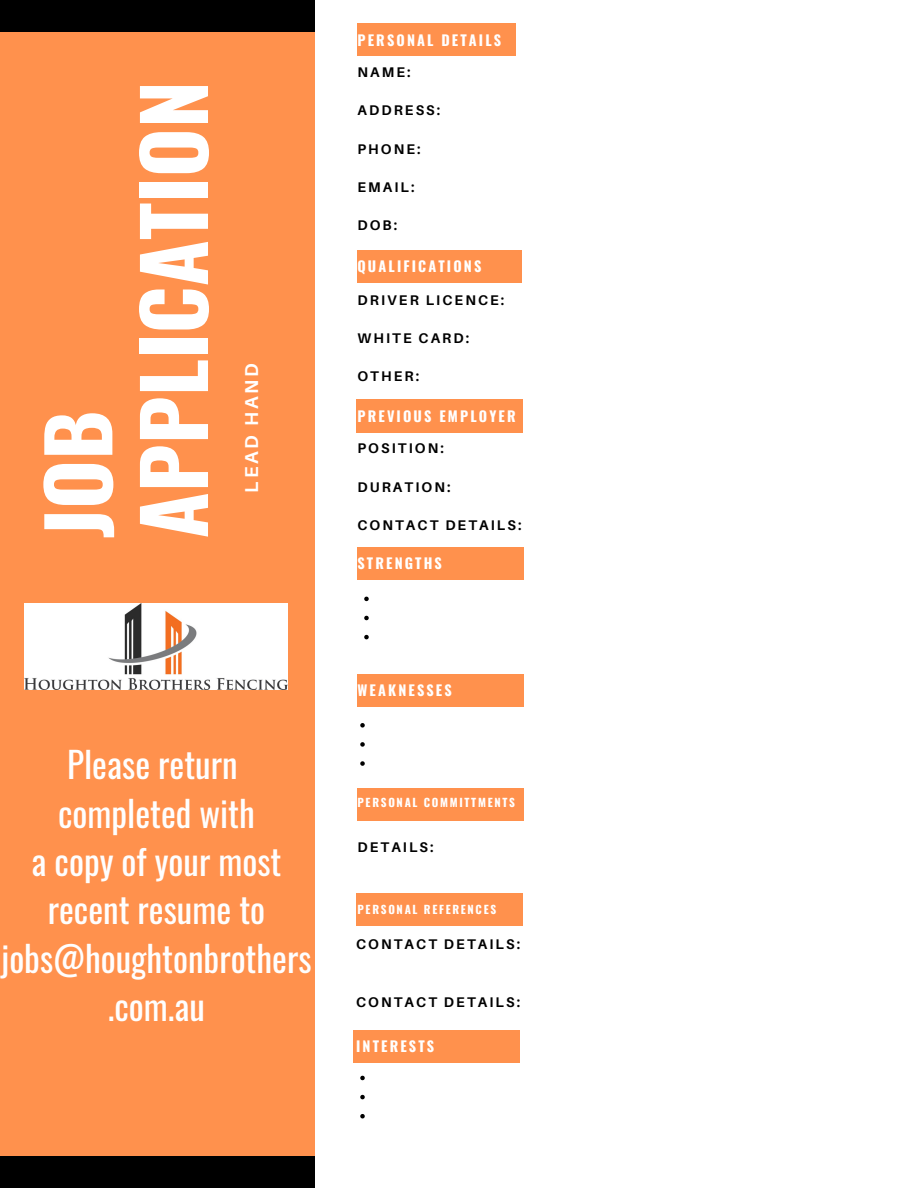
<style>
.page{position:relative;width:918px;height:1188px;background:#fff}
.page>*{position:absolute;margin:0;border:0;box-sizing:border-box;transform-origin:0 0}
.t1{font:700 84px "Oswald";color:#fff}
.t2{font:35.25px/48.3px "Oswald";color:#fefefe;text-align:center}
.t3{font:700 18.75px "Aileron";letter-spacing:.15em;color:#fff}
.t4{font:700 14.25px "Oswald";letter-spacing:.15em;color:#fff}
.t5{font:700 13.95px "Aileron";letter-spacing:.15em;color:#000}
.t6{font:700 11.25px "Oswald";letter-spacing:.15em;color:#fff}
</style>
<div class="page">
<div style="left:0;top:0;width:790px;height:1188px;background:#ff914d"></div>
<div style="left:0;top:0;width:378px;height:32px;background:#000"></div>
<div style="left:0;top:1156px;width:339px;height:32px;background:#000"></div>
<div style="left:315px;top:0;width:603px;height:1188px;background:#fff"></div>
<div style="left:357px;top:23px;width:159px;height:33px;background:#ff914d"></div>
<div style="left:357px;top:250px;width:165px;height:33px;background:#ff914d"></div>
<div style="left:356px;top:400px;width:167px;height:32px;background:#ff914d"></div>
<img style="left:25px;top:603px;width:263px;height:87px">
<div style="left:357px;top:547px;width:167px;height:33px;background:#ff914d"></div>
<div style="left:357px;top:674px;width:167px;height:33px;background:#ff914d"></div>
<svg style="left:364px;top:597px;width:5px;height:4px"></svg>
<svg style="left:364px;top:616px;width:5px;height:4px"></svg>
<svg style="left:364px;top:635px;width:5px;height:4px"></svg>
<svg style="left:360px;top:723px;width:5px;height:5px"></svg>
<svg style="left:360px;top:742px;width:5px;height:5px"></svg>
<svg style="left:360px;top:761px;width:5px;height:5px"></svg>
<div style="left:357px;top:788px;width:167px;height:33px;background:#ff914d"></div>
<div style="left:356px;top:893px;width:167px;height:33px;background:#ff914d"></div>
<div style="left:354px;top:1030px;width:166px;height:33px;background:#ff914d"></div>
<svg style="left:360px;top:1076px;width:5px;height:4px"></svg>
<svg style="left:360px;top:1095px;width:5px;height:4px"></svg>
<svg style="left:360px;top:1114px;width:5px;height:4px"></svg>
<p class="t1" style="left:12px;top:538px;width:129px;rotate:-90deg">JOB</p>
<p class="t1" style="left:108px;top:538px;width:459px;rotate:-90deg">APPLICATION</p>
<p class="t3" style="left:240px;top:493px;width:131px;rotate:-90deg">LEAD HAND</p>
<p class="t2" style="left:67px;top:739px;width:172px">Please return</p>
<p class="t2" style="left:58px;top:788px;width:198px">completed with</p>
<p class="t2" style="left:1px;top:836px;width:312px">a copy of your most recent resume to jobs@houghtonbrothers .com.au</p>
<p class="t4" style="left:357px;top:29px;width:145px">PERSONAL DETAILS</p>
<p class="t5" style="left:357px;top:64px;width:55px">NAME:</p>
<p class="t5" style="left:357px;top:102px;width:84px">ADDRESS:</p>
<p class="t5" style="left:357px;top:140px;width:65px">PHONE:</p>
<p class="t5" style="left:357px;top:178px;width:59px">EMAIL:</p>
<p class="t5" style="left:357px;top:217px;width:41px">DOB:</p>
<p class="t4" style="left:357px;top:255px;width:125px">QUALIFICATIONS</p>
<p class="t5" style="left:357px;top:291px;width:148px">DRIVER LICENCE:</p>
<p class="t5" style="left:357px;top:330px;width:113px">WHITE CARD:</p>
<p class="t5" style="left:357px;top:368px;width:63px">OTHER:</p>
<p class="t4" style="left:357px;top:405px;width:160px">PREVIOUS EMPLOYER</p>
<p class="t5" style="left:357px;top:440px;width:88px">POSITION:</p>
<p class="t5" style="left:357px;top:478px;width:95px">DURATION:</p>
<p class="t5" style="left:357px;top:516px;width:166px">CONTACT DETAILS:</p>
<p class="t4" style="left:357px;top:552px;width:86px">STRENGTHS</p>
<p class="t4" style="left:357px;top:679px;width:96px">WEAKNESSES</p>
<p class="t6" style="left:357px;top:794px;width:159px">PERSONAL COMMITTMENTS</p>
<p class="t5" style="left:357px;top:839px;width:78px">DETAILS:</p>
<p class="t6" style="left:357px;top:900px;width:140px">PERSONAL REFERENCES</p>
<p class="t5" style="left:356px;top:936px;width:166px">CONTACT DETAILS:</p>
<p class="t5" style="left:356px;top:993px;width:166px">CONTACT DETAILS:</p>
<p class="t4" style="left:356px;top:1035px;width:80px">INTERESTS</p>
</div>
